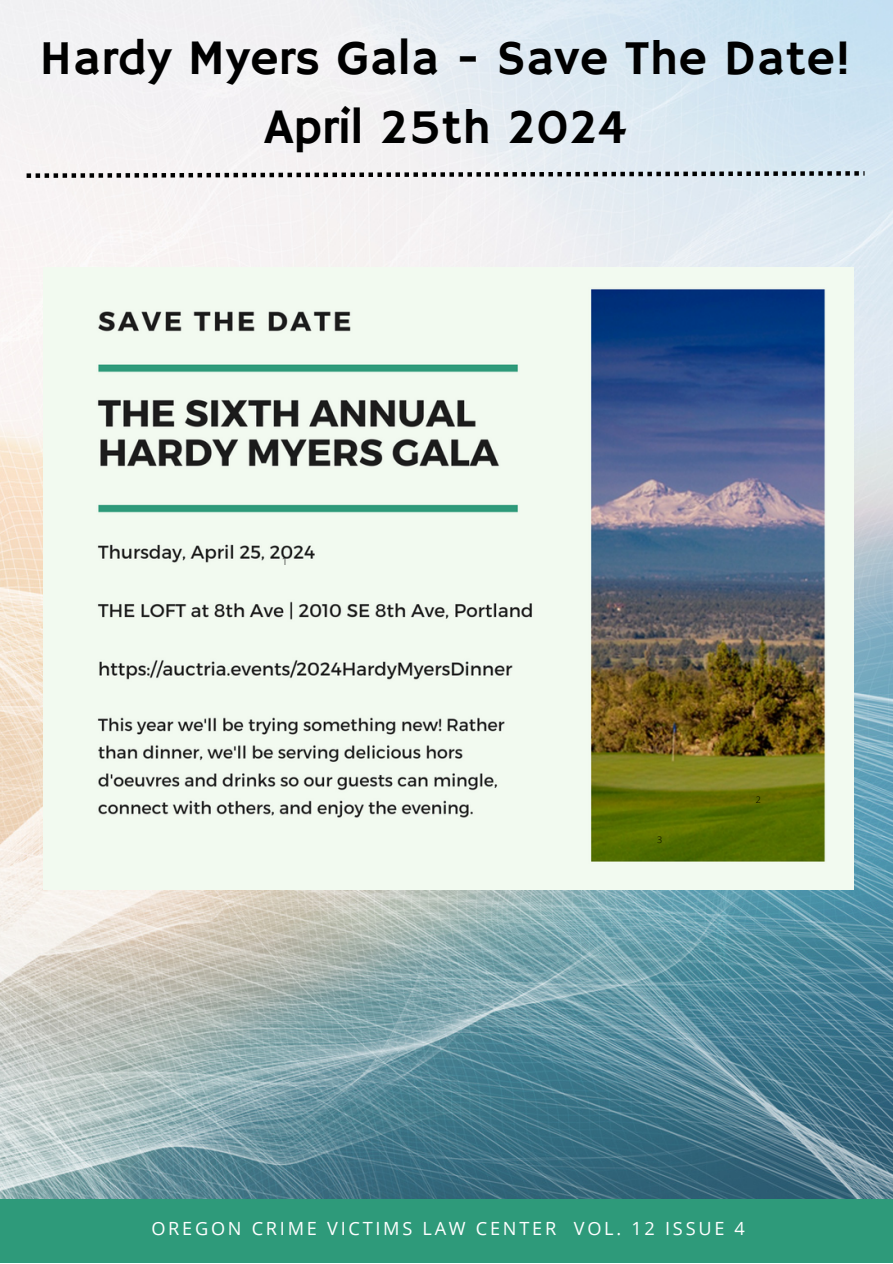
<style>
.page{position:relative;width:893px;height:1264px;background:#fff}
.page>*{position:absolute;margin:0;border:0;box-sizing:border-box;transform-origin:0 0}
.t1{font:49.5px "Hammersmith One";color:#000}
.t2{font:18.15px "Open Sans";letter-spacing:.15em;color:#fff}
.t3{font:300 10.65px "Open Sans";color:#000}
.t4{font:300 9px "Open Sans";color:#000}
</style>
<div class="page">
<img style="left:0;top:0;width:892px;height:1199px">
<div style="left:0;top:1199px;width:892px;height:63px;background:#2e9a7a"></div>
<img style="left:44px;top:268px;width:809px;height:621px">
<svg style="left:27px;top:171px;width:837px;height:7px"></svg>
<p class="t1" style="left:40px;top:30px;width:813px">Hardy Myers Gala - Save The Date!</p>
<p class="t1" style="left:264px;top:98px;width:364px">April 25th 2024</p>
<p class="t3" style="left:282px;top:553px;width:8px">1</p>
<p class="t4" style="left:657px;top:833px;width:7px">3</p>
<p class="t4" style="left:755px;top:793px;width:7px">2</p>
<p class="t2" style="left:151px;top:1215px;width:595px">OREGON CRIME VICTIMS LAW CENTER VOL. 12 ISSUE 4</p>
</div>
